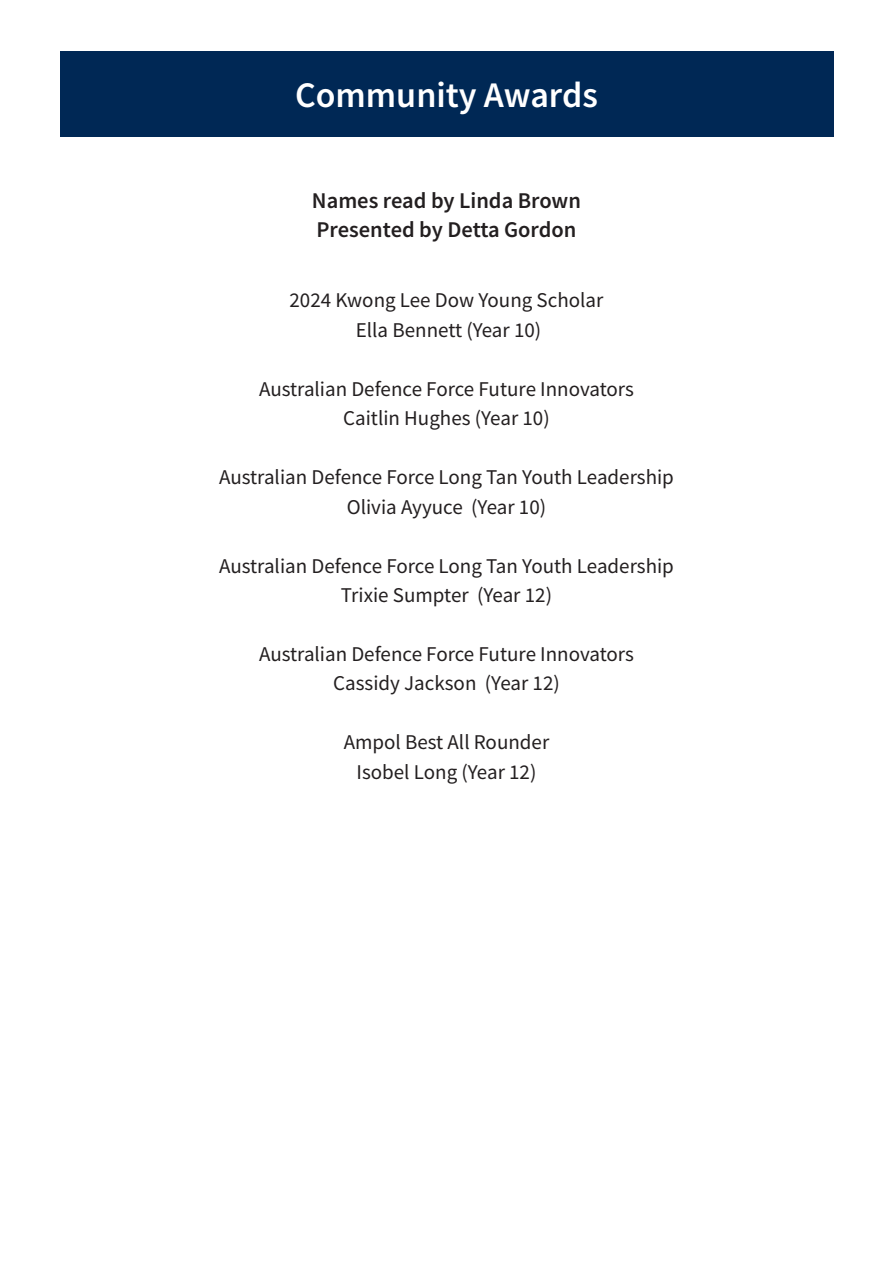
<style>
.page{position:relative;width:893px;height:1263px;background:#fff}
.page>*{position:absolute;margin:0;border:0;box-sizing:border-box;transform-origin:0 0}
.t1{font:600 36px "Source Sans Pro";color:#fff}
.t2{font:600 22.5px "Source Sans Pro";color:#231f20}
.t3{font:21px "Source Sans Pro";color:#231f20}
</style>
<div class="page">
<div style="left:60px;top:51px;width:773px;height:85px;background:#002855"></div>
<p class="t1" style="left:295px;top:71px;width:304px">Community Awards</p>
<p class="t2" style="left:312px;top:186px;width:271px">Names read by Linda Brown</p>
<p class="t2" style="left:317px;top:215px;width:261px">Presented by Detta Gordon</p>
<p class="t3" style="left:289px;top:287px;width:315px">2024 Kwong Lee Dow Young Scholar</p>
<p class="t3" style="left:356px;top:316px;width:187px">Ella Bennett (Year 10)</p>
<p class="t3" style="left:259px;top:375px;width:376px">Australian Defence Force Future Innovators</p>
<p class="t3" style="left:343px;top:405px;width:208px">Caitlin Hughes (Year 10)</p>
<p class="t3" style="left:219px;top:464px;width:456px">Australian Defence Force Long Tan Youth Leadership</p>
<p class="t3" style="left:347px;top:493px;width:201px">Olivia Ayyuce (Year 10)</p>
<p class="t3" style="left:219px;top:552px;width:456px">Australian Defence Force Long Tan Youth Leadership</p>
<p class="t3" style="left:341px;top:582px;width:213px">Trixie Sumpter (Year 12)</p>
<p class="t3" style="left:259px;top:640px;width:376px">Australian Defence Force Future Innovators</p>
<p class="t3" style="left:333px;top:670px;width:228px">Cassidy Jackson (Year 12)</p>
<p class="t3" style="left:344px;top:729px;width:207px">Ampol Best All Rounder</p>
<p class="t3" style="left:357px;top:758px;width:181px">Isobel Long (Year 12)</p>
</div>
